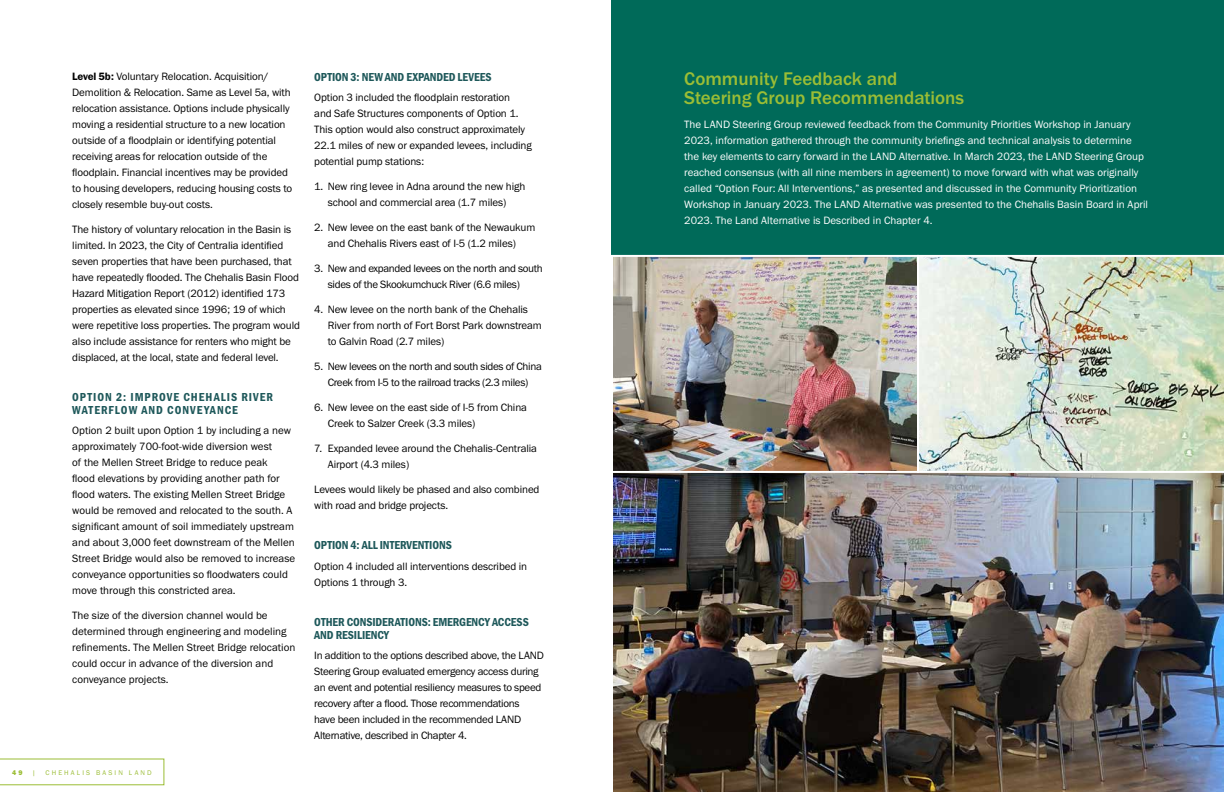
<style>
.page{position:relative;width:1224px;height:792px;background:#fff}
.page>*{position:absolute;margin:0;border:0;box-sizing:border-box;transform-origin:0 0}
.t1{font:500 19px/19px "Franklin Gothic URW";color:#9bbd35}
.t2{font:12px/13px "Franklin Gothic URW Con Dem";color:#1e585a}
.t3{font:12px/13px "Franklin Gothic URW Con Dem";letter-spacing:.08em;color:#1e585a}
.t4{font:11px/16px "Franklin Gothic URW Boo";letter-spacing:-.01em;color:#000}
.t5{font:11px/16px "Franklin Gothic URW Boo";color:#fff}
.t6{font:11px/16px "Franklin Gothic URW Boo";letter-spacing:-.03em;color:#000}
.t7{font:7px "Franklin Gothic URW Boo";letter-spacing:.3em;color:#9bbd35}
.t8{font:7px "Franklin Gothic URW Hea";color:#9bbd35}
.s1{font-family:"Franklin Gothic URW Dem"}
</style>
<div class="page">
<div style="left:611px;top:0;width:613px;height:265px;background:#006a59"></div>
<img style="left:613px;top:473px;width:611px;height:319px">
<img style="left:614px;top:258px;width:302px;height:212px">
<div style="left:611px;top:255px;width:308px;height:218px;border:2px solid #fff"></div>
<img style="left:917px;top:255px;width:307px;height:218px">
<svg style="left:0;top:759px;width:164px;height:26px"></svg>
<p class="t4" style="left:72px;top:68px;width:221px"><span class="s1">Level 5b:</span> Voluntary Relocation. Acquisition/ Demolition &amp; Relocation. Same as Level 5a, with relocation assistance. Options include physically moving a residential structure to a new location outside of a floodplain or identifying potential receiving areas for relocation outside of the floodplain. Financial incentives may be provided to housing developers, reducing housing costs to closely resemble buy-out costs.</p>
<p class="t4" style="left:72px;top:221px;width:229px">The history of voluntary relocation in the Basin is limited. In 2023, the City of Centralia identified seven properties that have been purchased, that have repeatedly flooded. The Chehalis Basin Flood Hazard Mitigation Report (2012) identified 173 properties as elevated since 1996; 19 of which were repetitive loss properties. The program would also include assistance for renters who might be displaced, at the local, state and federal level.</p>
<p class="t3" style="left:72px;top:390px;width:202px">OPTION 2: IMPROVE CHEHALIS RIVER<br>WATERFLOW AND CONVEYANCE</p>
<p class="t4" style="left:72px;top:423px;width:224px">Option 2 built upon Option 1 by including a new approximately 700-foot-wide diversion west<br>of the Mellen Street Bridge to reduce peak<br>flood elevations by providing another path for flood waters. The existing Mellen Street Bridge would be removed and relocated to the south. A significant amount of soil immediately upstream and about 3,000 feet downstream of the Mellen Street Bridge would also be removed to increase conveyance opportunities so floodwaters could move through this constricted area.</p>
<p class="t4" style="left:72px;top:608px;width:225px">The size of the diversion channel would be determined through engineering and modeling refinements. The Mellen Street Bridge relocation could occur in advance of the diversion and conveyance projects.</p>
<p class="t8" style="left:12px;top:768px;width:12px">4 9</p>
<p class="t7" style="left:32px;top:769px;width:5px">|</p>
<p class="t7" style="left:46px;top:769px;width:108px">CHEHALIS BASIN LAND</p>
<p class="t2" style="left:314px;top:70px;width:179px">OPTION 3: NEW AND EXPANDED LEVEES</p>
<p class="t4" style="left:314px;top:89px;width:219px">Option 3 included the floodplain restoration<br>and Safe Structures components of Option 1.<br>This option would also construct approximately 22.1 miles of new or expanded levees, including potential pump stations:</p>
<p class="t4" style="left:314px;top:178px;width:213px;text-align:center">1. New ring levee in Adna around the new high school and commercial area (1.7 miles)</p>
<p class="t4" style="left:314px;top:219px;width:223px;text-align:center">2. New levee on the east bank of the Newaukum and Chehalis Rivers east of I-5 (1.2 miles)</p>
<p class="t6" style="left:328px;top:260px;width:217px;text-indent:-13px">3. New and expanded levees on the north and south sides of the Skookumchuck River (6.6 miles)</p>
<p class="t4" style="left:328px;top:301px;width:216px;text-indent:-13px">4. New levee on the north bank of the Chehalis<br>River from north of Fort Borst Park downstream to Galvin Road (2.7 miles)</p>
<p class="t6" style="left:314px;top:358px;width:229px;text-align:center">5. New levees on the north and south sides of China<br>Creek from I-5 to the railroad tracks (2.3 miles)</p>
<p class="t4" style="left:328px;top:399px;width:201px;text-indent:-13px">6. New levee on the east side of I-5 from China<br>Creek to Salzer Creek (3.3 miles)</p>
<p class="t4" style="left:328px;top:440px;width:211px;text-indent:-13px">7. Expanded levee around the Chehalis-Centralia<br>Airport (4.3 miles)</p>
<p class="t4" style="left:314px;top:481px;width:227px">Levees would likely be phased and also combined with road and bridge projects.</p>
<p class="t2" style="left:314px;top:538px;width:139px">OPTION 4: ALL INTERVENTIONS</p>
<p class="t4" style="left:314px;top:558px;width:214px">Option 4 included all interventions described in<br>Options 1 through 3.</p>
<p class="t2" style="left:314px;top:615px;width:216px">OTHER CONSIDERATIONS: EMERGENCY ACCESS<br>AND RESILIENCY</p>
<p class="t4" style="left:314px;top:647px;width:231px">In addition to the options described above, the LAND Steering Group evaluated emergency access during an event and potential resiliency measures to speed recovery after a flood. Those recommendations<br>have been included in the recommended LAND Alternative, described in Chapter 4.</p>
<h1 class="t1" style="left:684px;top:69px;width:281px">Community Feedback and<br>Steering Group Recommendations</h1>
<p class="t5" style="left:684px;top:116px;width:465px">The LAND Steering Group reviewed feedback from the Community Priorities Workshop in January 2023, information gathered through the community briefings and technical analysis to determine the key elements to carry forward in the LAND Alternative. In March 2023, the LAND Steering Group reached consensus (with all nine members in agreement) to move forward with what was originally called “Option Four: All Interventions,” as presented and discussed in the Community Prioritization Workshop in January 2023. The LAND Alternative was presented to the Chehalis Basin Board in April 2023. The Land Alternative is Described in Chapter 4.</p>
</div>
